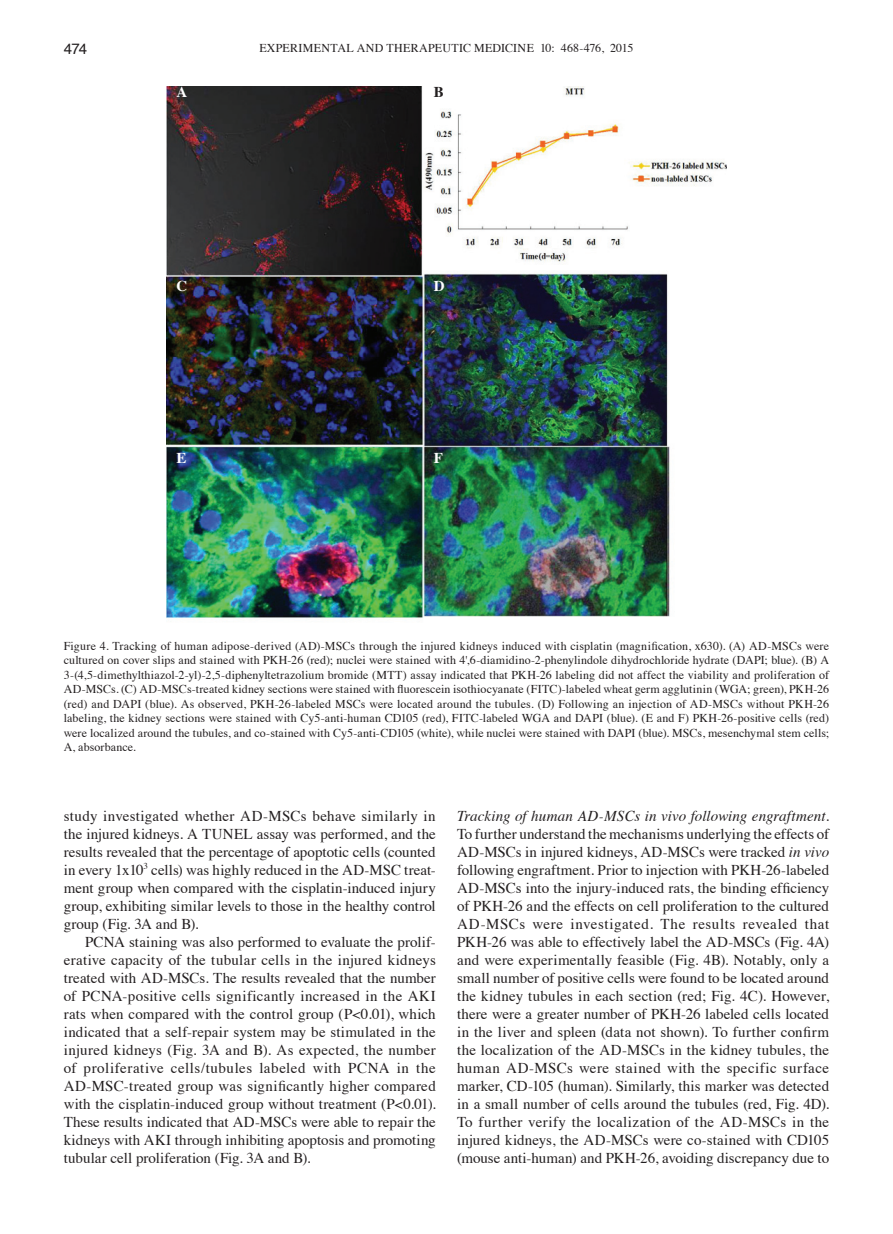
<style>
.page{position:relative;width:893px;height:1234px;background:#fff}
.page>*{position:absolute;margin:0;border:0;box-sizing:border-box;transform-origin:0 0}
.Body_with_subheading{font:15px/18px "Times";color:#231f20;text-align:justify}
.Body_with_indent{font:15px/18px "Times";color:#231f20;text-align:justify}
.t1{font:700 15px "Times";color:#fff}
.t2{font:15px "Helvetica";color:#231f20}
.t3{font:700 15px "Times";color:#231f20}
.Figure_legend{font:12px/14.4px "Times";letter-spacing:.01em;color:#231f20;text-align:justify}
.s1{font-style:italic}
</style>
<div class="page">
<img style="left:166px;top:86px;width:561px;height:532px">
<p class="t2" style="left:64px;top:37px;width:25px">474</p>
<p class="Figure_legend" style="left:259px;top:39px;width:376px">EXPERIMENTAL AND THERAPEUTIC MEDICINE 10: 468-476, 2015</p>
<p class="t1" style="left:177px;top:78px;width:12px">A</p>
<p class="t3" style="left:434px;top:78px;width:12px">B</p>
<p class="t1" style="left:177px;top:271px;width:12px">C</p>
<p class="t1" style="left:434px;top:271px;width:12px">D</p>
<p class="t1" style="left:177px;top:443px;width:12px">E</p>
<p class="t1" style="left:434px;top:443px;width:11px">F</p>
<p class="Figure_legend" style="left:64px;top:637px;width:767px">Figure 4. Tracking of human adipose‑derived (AD)‑MSCs through the injured kidneys induced with cisplatin (magnification, x630). (A) AD‑MSCs were cultured on cover slips and stained with PKH‑26 (red); nuclei were stained with 4',6‑diamidino‑2‑phenylindole dihydrochloride hydrate (DAPI; blue). (B) A 3‑(4,5‑dimethylthiazol‑2‑yl)‑2,5‑diphenyltetrazolium bromide (MTT) assay indicated that PKH‑26 labeling did not affect the viability and proliferation of AD‑MSCs. (C) AD‑MSCs‑treated kidney sections were stained with fluorescein isothiocyanate (FITC)‑labeled wheat germ agglutinin (WGA; green), PKH‑26 (red) and DAPI (blue). As observed, PKH‑26‑labeled MSCs were located around the tubules. (D) Following an injection of AD‑MSCs without PKH‑26 labeling, the kidney sections were stained with Cy5‑anti‑human CD105 (red), FITC‑labeled WGA and DAPI (blue). (E and F) PKH‑26‑positive cells (red) were localized around the tubules, and co‑stained with Cy5‑anti‑CD105 (white), while nuclei were stained with DAPI (blue). MSCs, mesenchymal stem cells; A, absorbance.</p>
<p class="Body_with_subheading" style="left:64px;top:805px;width:374px">study investigated whether AD‑MSCs behave similarly in the injured kidneys. A TUNEL assay was performed, and the results revealed that the percentage of apoptotic cells (counted in every 1x10<sup>3</sup> cells) was highly reduced in the AD‑MSC treat&shy;ment group when compared with the cisplatin‑induced injury group, exhibiting similar levels to those in the healthy control group (Fig. 3A and B).</p>
<p class="Body_with_indent" style="left:64px;top:931px;width:374px;text-indent:21px">PCNA staining was also performed to evaluate the prolif&shy;erative capacity of the tubular cells in the injured kidneys treated with AD‑MSCs. The results revealed that the number of PCNA‑positive cells significantly increased in the AKI rats when compared with the control group (P&lt;0.01), which indicated that a self‑repair system may be stimulated in the injured kidneys (Fig. 3A and B). As expected, the number of proliferative cells/tubules labeled with PCNA in the AD‑MSC‑treated group was significantly higher compared with the cisplatin‑induced group without treatment (P&lt;0.01).<br>These results indicated that AD‑MSCs were able to repair the kidneys with AKI through inhibiting apoptosis and promoting tubular cell proliferation (Fig. 3A and B).</p>
<p class="Body_with_subheading" style="left:457px;top:805px;width:374px"><span class="s1">Tracking of human AD‑MSCs in vivo following engraftment.<br></span>To further understand the mechanisms underlying the effects of AD‑MSCs in injured kidneys, AD‑MSCs were tracked <span class="s1">in vivo </span>following engraftment. Prior to injection with PKH‑26‑labeled AD‑MSCs into the injury‑induced rats, the binding efficiency of PKH‑26 and the effects on cell proliferation to the cultured AD‑MSCs were investigated. The results revealed that PKH‑26 was able to effectively label the AD‑MSCs (Fig. 4A) and were experimentally feasible (Fig. 4B). Notably, only a small number of positive cells were found to be located around the kidney tubules in each section (red; Fig. 4C). However, there were a greater number of PKH‑26 labeled cells located in the liver and spleen (data not shown). To further confirm the localization of the AD‑MSCs in the kidney tubules, the human AD‑MSCs were stained with the specific surface marker, CD‑105 (human). Similarly, this marker was detected in a small number of cells around the tubules (red, Fig. 4D).<br>To further verify the localization of the AD‑MSCs in the injured kidneys, the AD‑MSCs were co‑stained with CD105 (mouse anti‑human) and PKH‑26, avoiding discrepancy due to</p>
</div>
